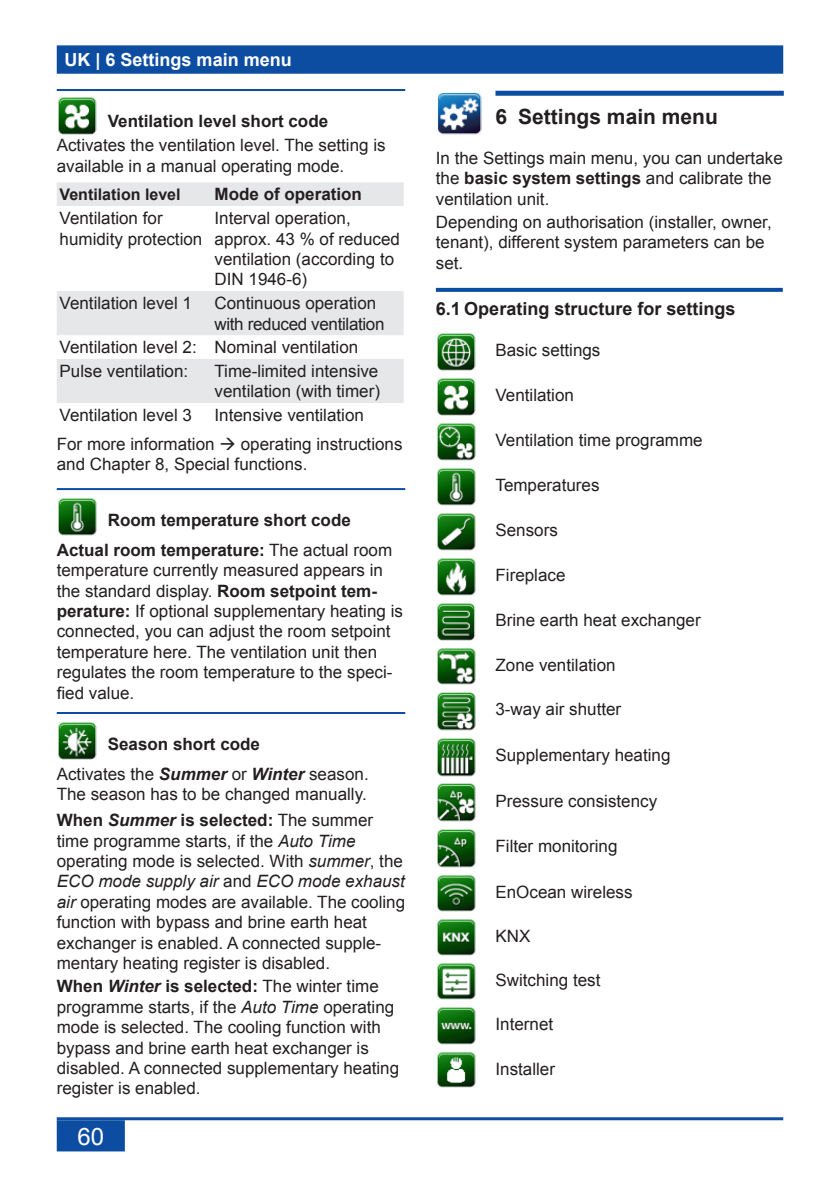
<style>
.page{position:relative;width:840px;height:1191px;background:#fff}
.page>*{position:absolute;margin:0;border:0;box-sizing:border-box;transform-origin:0 0}
.t1{font:24px "Arial";color:#fff}
.Überschrift_01_Icon{font:700 21px "Arial";color:#231f20}
.Überschrift_02{font:700 18px "Arial";color:#231f20}
.t2{font:700 18px "Arial";color:#fff}
.Grundtext{font:17px/20.4px "Arial";color:#231f20}
.Tabelleninhalt_8_5pt{font:17px/20.4px "Arial";color:#231f20}
.Überschrift_03_Icon{font:700 17px "Arial";color:#231f20}
.Tabelleninhalt_8_5pt-2{font:17px/20.4px "Arial";letter-spacing:-.02em;color:#231f20}
.Tabellenkopf_8_5pt{font:700 17px "Arial";color:#231f20}
.Tabellenkopf_8_5pt-2{font:700 16px "Arial";color:#231f20}
.s1{font-weight:700}
.s2{font-weight:700;font-style:italic}
.s3{font-style:italic}
</style>
<div class="page">
<div style="left:58px;top:46px;width:723px;height:27px;background:#0d4da1"></div>
<div style="left:57px;top:45px;width:725px;height:29px;border:2px solid #0d4da1"></div>
<div style="left:58px;top:1121px;width:66px;height:29px;background:#0d4da1"></div>
<div style="left:57px;top:1120px;width:68px;height:31px;border:2px solid #0d4da1"></div>
<hr style="left:57px;top:1117px;width:725px;height:3px;background:#0d4da1">
<hr style="left:57px;top:89px;width:348px;height:2px;background:#0d4da1">
<hr style="left:57px;top:488px;width:348px;height:2px;background:#0d4da1">
<hr style="left:57px;top:712px;width:348px;height:2px;background:#0d4da1">
<img style="left:57px;top:96px;width:39px;height:39px">
<div style="left:57px;top:182px;width:346px;height:24px;background:#e6e7e9"></div>
<svg style="left:57px;top:291px;width:346px;height:112px"></svg>
<img style="left:58px;top:498px;width:38px;height:38px">
<img style="left:57px;top:721px;width:39px;height:38px">
<svg style="left:435px;top:288px;width:347px;height:4px"></svg>
<img style="left:437px;top:92px;width:44px;height:42px">
<div style="left:495px;top:91px;width:288px;height:5px;background:#0d4da1"></div>
<img style="left:436px;top:332px;width:39px;height:38px">
<img style="left:436px;top:377px;width:39px;height:39px">
<img style="left:437px;top:423px;width:38px;height:37px">
<img style="left:437px;top:468px;width:38px;height:37px">
<img style="left:437px;top:513px;width:38px;height:38px">
<img style="left:437px;top:558px;width:38px;height:37px">
<img style="left:437px;top:603px;width:38px;height:37px">
<img style="left:437px;top:648px;width:38px;height:37px">
<img style="left:437px;top:692px;width:38px;height:38px">
<img style="left:437px;top:738px;width:38px;height:38px">
<img style="left:437px;top:783px;width:38px;height:38px">
<img style="left:437px;top:829px;width:38px;height:38px">
<img style="left:437px;top:875px;width:38px;height:37px">
<img style="left:437px;top:919px;width:38px;height:36px">
<img style="left:437px;top:963px;width:38px;height:37px">
<img style="left:437px;top:1007px;width:38px;height:37px">
<img style="left:437px;top:1052px;width:38px;height:35px">
<p class="t2" style="left:64px;top:48px;width:229px">UK | 6 Settings main menu</p>
<p class="Überschrift_03_Icon" style="left:108px;top:109px;width:222px">Ventilation level short code</p>
<p class="Grundtext" style="left:57px;top:135px;width:330px">Activates the ventilation level. The setting is available in a manual operating mode.</p>
<p class="Tabellenkopf_8_5pt-2" style="left:60px;top:183px;width:122px">Ventilation level</p>
<p class="Tabellenkopf_8_5pt" style="left:214px;top:183px;width:149px">Mode of operation</p>
<p class="Tabelleninhalt_8_5pt" style="left:60px;top:208px;width:144px">Ventilation for humidity protection</p>
<p class="Tabelleninhalt_8_5pt" style="left:214px;top:208px;width:187px">Interval operation, approx. 43 % of reduced ventilation (according to<br>DIN 1946-6)</p>
<p class="Tabelleninhalt_8_5pt" style="left:60px;top:293px;width:134px">Ventilation level 1</p>
<p class="Tabelleninhalt_8_5pt-2" style="left:214px;top:293px;width:171px">Continuous operation with reduced ventilation</p>
<p class="Tabelleninhalt_8_5pt" style="left:60px;top:337px;width:139px">Ventilation level 2:</p>
<p class="Tabelleninhalt_8_5pt" style="left:214px;top:337px;width:145px">Nominal ventilation</p>
<p class="Tabelleninhalt_8_5pt" style="left:60px;top:361px;width:130px">Pulse ventilation:</p>
<p class="Tabelleninhalt_8_5pt" style="left:214px;top:361px;width:167px">Time-limited intensive ventilation (with timer)</p>
<p class="Tabelleninhalt_8_5pt" style="left:60px;top:405px;width:134px">Ventilation level 3</p>
<p class="Tabelleninhalt_8_5pt" style="left:214px;top:405px;width:151px">Intensive ventilation</p>
<p class="Grundtext" style="left:57px;top:434px;width:347px">For more information → operating instructions and Chapter 8, Special functions.</p>
<p class="Überschrift_03_Icon" style="left:108px;top:508px;width:244px">Room temperature short code</p>
<p class="Grundtext" style="left:57px;top:540px;width:347px"><span class="s1">Actual room temperature:</span> The actual room temperature currently measured appears in the standard display. <span class="s1">Room setpoint tem&shy;perature:</span> If optional supplementary heating is connected, you can adjust the room setpoint temperature here. The ventilation unit then regulates the room temperature to the speci&shy;fied value.</p>
<p class="Überschrift_03_Icon" style="left:108px;top:732px;width:154px">Season short code</p>
<p class="Grundtext" style="left:57px;top:764px;width:313px">Activates the <span class="s2">Summer</span> or <span class="s2">Winter</span> season.<br>The season has to be changed manually.</p>
<p class="Grundtext" style="left:57px;top:810px;width:350px"><span class="s1">When</span> <span class="s2">Summer</span> <span class="s1">is selected:</span> The summer time programme starts, if the <span class="s3">Auto Time </span>operating mode is selected. With <span class="s3">summer</span>, the <span class="s3">ECO mode supply air</span> and <span class="s3">ECO mode exhaust air</span> operating modes are available. The cooling function with bypass and brine earth heat exchanger is enabled. A connected supple&shy;mentary heating register is disabled.</p>
<p class="Grundtext" style="left:57px;top:976px;width:344px"><span class="s1">When</span> <span class="s2">Winter</span> <span class="s1">is selected:</span> The winter time programme starts, if the <span class="s3">Auto Time</span> operating mode is selected. The cooling function with bypass and brine earth heat exchanger is disabled. A connected supplementary heating register is enabled.</p>
<h1 class="t1" style="left:77px;top:1120px;width:28px">60</h1>
<p class="Überschrift_01_Icon" style="left:495px;top:103px;width:224px">6 Settings main menu</p>
<p class="Grundtext" style="left:435px;top:148px;width:348px">In the Settings main menu, you can undertake the <span class="s1">basic system settings</span> and calibrate the ventilation unit.</p>
<p class="Grundtext" style="left:435px;top:212px;width:337px">Depending on authorisation (installer, owner, tenant), different system parameters can be set.</p>
<p class="Überschrift_02" style="left:435px;top:296px;width:301px">6.1 Operating structure for settings</p>
<p class="Grundtext" style="left:495px;top:340px;width:106px">Basic settings</p>
<p class="Grundtext" style="left:495px;top:385px;width:80px">Ventilation</p>
<p class="Grundtext" style="left:495px;top:430px;width:208px">Ventilation time programme</p>
<p class="Grundtext" style="left:495px;top:475px;width:105px">Temperatures</p>
<p class="Grundtext" style="left:495px;top:520px;width:64px">Sensors</p>
<p class="Grundtext" style="left:495px;top:565px;width:71px">Fireplace</p>
<p class="Grundtext" style="left:495px;top:610px;width:207px">Brine earth heat exchanger</p>
<p class="Grundtext" style="left:495px;top:655px;width:122px">Zone ventilation</p>
<p class="Grundtext" style="left:495px;top:699px;width:127px">3-way air shutter</p>
<p class="Grundtext" style="left:495px;top:745px;width:176px">Supplementary heating</p>
<p class="Grundtext" style="left:495px;top:790px;width:163px">Pressure consistency</p>
<p class="Grundtext" style="left:495px;top:836px;width:123px">Filter monitoring</p>
<p class="Grundtext" style="left:495px;top:882px;width:138px">EnOcean wireless</p>
<p class="Grundtext" style="left:495px;top:926px;width:36px">KNX</p>
<p class="Grundtext" style="left:495px;top:970px;width:106px">Switching test</p>
<p class="Grundtext" style="left:495px;top:1014px;width:59px">Internet</p>
<p class="Grundtext" style="left:495px;top:1059px;width:61px">Installer</p>
</div>
